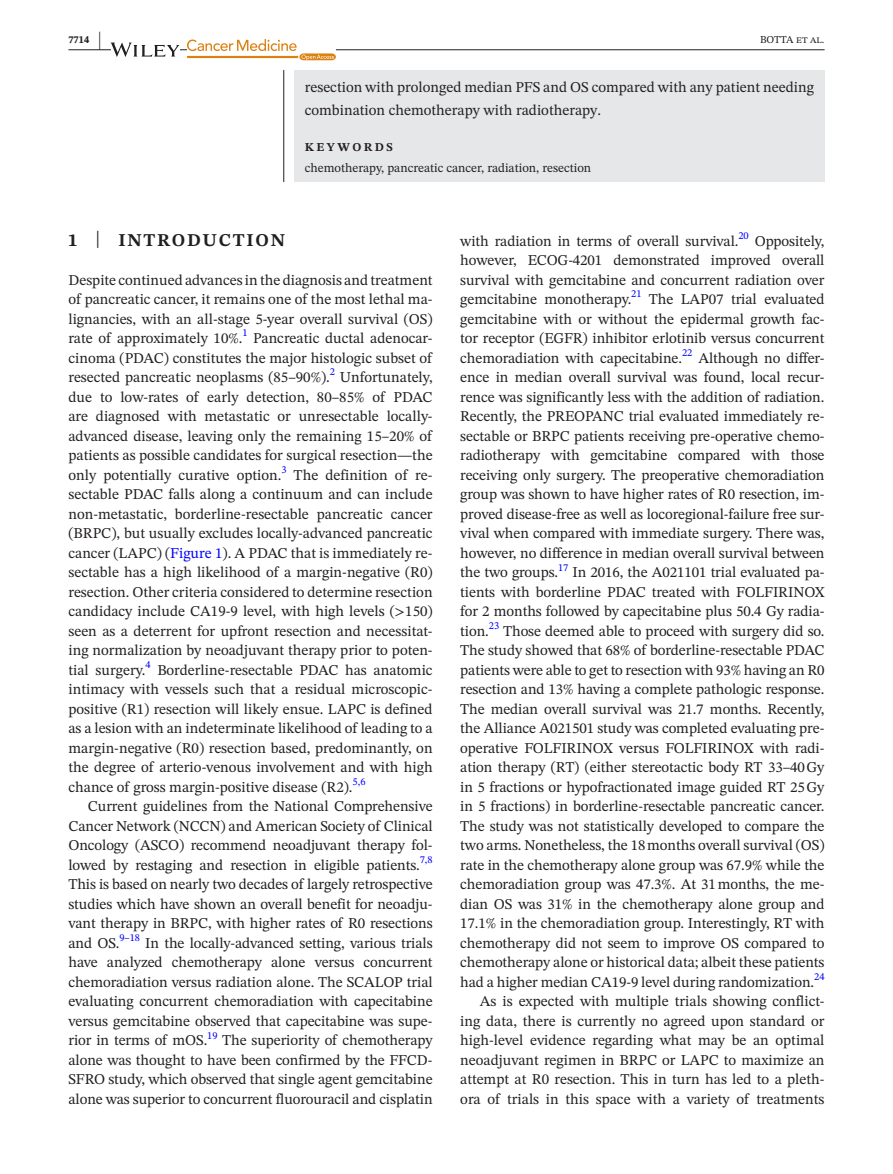
<style>
.page{position:relative;width:893px;height:1174px;background:#fff}
.page>*{position:absolute;margin:0;border:0;box-sizing:border-box;transform-origin:0 0}
.t1{font:700 18px "STIX Two Text";letter-spacing:.1em;color:#231f20}
.t2{font:15px/19.5px "STIX Two Text";letter-spacing:-.005em;color:#231f20;text-align:justify}
.t3{font:12.75px "STIX Two Text";color:#231f20}
.t4{font:700 12px "STIX Two Text";letter-spacing:.2em;color:#231f20}
.t5{font:10.5px "STIX Two Text";letter-spacing:-.005em;color:#00f}
.t6{font:10.5px "STIX Two Text";color:#231f20}
.t7{font:700 10.5px "STIX Two Text";color:#231f20}
.s1{font-size:21px}
.s2{font-weight:400;font-size:23.7px}
.s3{color:#00f}
.s4{font-family:"STIX"}
</style>
<div class="page">
<hr style="left:68px;top:49px;width:756px;height:1px;background:#231f20">
<svg style="left:111px;top:43px;width:68px;height:14px"></svg>
<svg style="left:187px;top:39px;width:149px;height:21px"></svg>
<div style="left:294px;top:70px;width:530px;height:112px;background:#e6e7e9"></div>
<hr style="left:283px;top:70px;width:1px;height:112px;background:#231f20">
<p class="t7" style="left:68px;top:32px;width:34px">7714 <span class="s1">|</span></p>
<p class="t6" style="left:760px;top:32px;width:66px">BOTTA et al.</p>
<p class="t2" style="left:305px;top:76px;width:511px;line-height:22.5px">resection with prolonged median PFS and OS compared with any patient needing combination chemotherapy with radiotherapy.</p>
<p class="t4" style="left:305px;top:138px;width:90px">KEYWORDS</p>
<p class="t3" style="left:305px;top:158px;width:288px">chemotherapy, pancreatic cancer, radiation, resection</p>
<p class="t1" style="left:68px;top:227px;width:218px">1 <span class="s2">|</span> INTRODUCTION</p>
<p class="t2" style="left:68px;top:270px;width:366px">Despite continued advances in the diagnosis and treatment of pancreatic cancer, it remains one of the most lethal ma&shy;lignancies, with an all-stage 5-year overall survival (OS) rate of approximately 10%.</p>
<p class="t5" style="left:242px;top:325px;width:7px">1</p>
<p class="t2" style="left:68px;top:328px;width:366px;text-indent:185px">Pancreatic ductal adenocar&shy;cinoma (PDAC) constitutes the major histologic subset of resected pancreatic neoplasms (85–90%).</p>
<p class="t5" style="left:330px;top:364px;width:7px">2</p>
<p class="t2" style="left:68px;top:367px;width:366px;text-indent:272px">Unfortunately, due to low-rates of early detection, 80–85% of PDAC are diagnosed with metastatic or unresectable locally&shy;advanced disease, leaving only the remaining 15–20% of patients as possible candidates for surgical resection—the only potentially curative option.</p>
<p class="t5" style="left:282px;top:462px;width:7px">3</p>
<p class="t2" style="left:68px;top:465px;width:366px;text-indent:225px">The definition of re&shy;sectable PDAC falls along a continuum and can include non-metastatic, borderline-resectable pancreatic cancer (BRPC), but usually excludes locally-advanced pancreatic cancer (LAPC) (<span class="s3">Figure 1</span>). A PDAC that is immediately re&shy;sectable has a high likelihood of a margin-negative (R0) resection. Other criteria considered to determine resection candidacy include CA19-9 level, with high levels (<span class="s4">&gt;</span>150) seen as a deterrent for upfront resection and necessitat&shy;ing normalization by neoadjuvant therapy prior to poten&shy;tial surgery.</p>
<p class="t5" style="left:145px;top:657px;width:7px">4</p>
<p class="t2" style="left:68px;top:660px;width:366px;text-indent:89px">Borderline-resectable PDAC has anatomic intimacy with vessels such that a residual microscopic&shy;positive (R1) resection will likely ensue. LAPC is defined as a lesion with an indeterminate likelihood of leading to a margin-negative (R0) resection based, predominantly, on the degree of arterio-venous involvement and with high chance of gross margin-positive disease (R2).</p>
<p class="t5" style="left:353px;top:774px;width:14px">5,6</p>
<p class="t2" style="left:68px;top:796px;width:366px;text-indent:20px">Current guidelines from the National Comprehensive Cancer Network (NCCN) and American Society of Clinical Oncology (ASCO) recommend neoadjuvant therapy fol&shy;lowed by restaging and resection in eligible patients.</p>
<p class="t5" style="left:420px;top:852px;width:14px">7,8</p>
<p class="t2" style="left:68px;top:874px;width:366px">This is based on nearly two decades of largely retrospective studies which have shown an overall benefit for neoadju&shy;vant therapy in BRPC, with higher rates of R0 resections and OS.</p>
<p class="t5" style="left:119px;top:930px;width:22px">9–18</p>
<p class="t2" style="left:68px;top:933px;width:366px;text-indent:77px">In the locally-advanced setting, various trials have analyzed chemotherapy alone versus concurrent chemoradiation versus radiation alone. The SCALOP trial evaluating concurrent chemoradiation with capecitabine versus gemcitabine observed that capecitabine was supe&shy;rior in terms of mOS.</p>
<p class="t5" style="left:207px;top:1027px;width:12px">19</p>
<p class="t2" style="left:68px;top:1030px;width:366px;text-indent:154px">The superiority of chemotherapy alone was thought to have been confirmed by the FFCD-SFRO study, which observed that single agent gemcitabine alone was superior to concurrent fluorouracil and cisplatin</p>
<p class="t2" style="left:460px;top:231px;width:366px">with radiation in terms of overall survival.<sup>20</sup> Oppositely, however, ECOG-4201 demonstrated improved overall survival with gemcitabine and concurrent radiation over gemcitabine monotherapy.</p>
<p class="t5" style="left:631px;top:286px;width:12px">21</p>
<p class="t2" style="left:460px;top:289px;width:366px;text-indent:189px">The LAP07 trial evaluated gemcitabine with or without the epidermal growth fac&shy;tor receptor (EGFR) inhibitor erlotinib versus concurrent chemoradiation with capecitabine.</p>
<p class="t5" style="left:682px;top:345px;width:12px">22</p>
<p class="t2" style="left:460px;top:348px;width:366px;text-indent:238px">Although no differ&shy;ence in median overall survival was found, local recur&shy;rence was significantly less with the addition of radiation.<br>Recently, the PREOPANC trial evaluated immediately re&shy;sectable or BRPC patients receiving pre-operative chemo&shy;radiotherapy with gemcitabine compared with those receiving only surgery. The preoperative chemoradiation group was shown to have higher rates of R0 resection, im&shy;proved disease-free as well as locoregional-failure free sur&shy;vival when compared with immediate surgery. There was, however, no difference in median overall survival between the two groups.</p>
<p class="t5" style="left:558px;top:559px;width:12px">17</p>
<p class="t2" style="left:460px;top:562px;width:366px;text-indent:112px">In 2016, the A021101 trial evaluated pa&shy;tients with borderline PDAC treated with FOLFIRINOX for 2 months followed by capecitabine plus 50.4 Gy radia&shy;tion.</p>
<p class="t5" style="left:489px;top:618px;width:12px">23</p>
<p class="t2" style="left:460px;top:621px;width:366px;text-align:right">Those deemed able to proceed with surgery did so.<br>The study showed that 68% of borderline-resectable PDAC patients were able to get to resection with 93% having an R0 resection and 13% having a complete pathologic response.<br>The median overall survival was 21.7 months. Recently, the Alliance A021501 study was completed evaluating pre&shy;operative FOLFIRINOX versus FOLFIRINOX with radi&shy;ation therapy (RT) (either stereotactic body RT 33–40Gy in 5 fractions or hypofractionated image guided RT 25Gy in 5 fractions) in borderline-resectable pancreatic cancer.<br>The study was not statistically developed to compare the two arms. Nonetheless, the 18months overall survival (OS) rate in the chemotherapy alone group was 67.9% while the chemoradiation group was 47.3%. At 31months, the me&shy;dian OS was 31% in the chemotherapy alone group and 17.1% in the chemoradiation group. Interestingly, RT with chemotherapy did not seem to improve OS compared to chemotherapy alone or historical data; albeit these patients had a higher median CA19-9 level during randomization.<sup>24<br></sup>As is expected with multiple trials showing conflict&shy;ing data, there is currently no agreed upon standard or high-level evidence regarding what may be an optimal neoadjuvant regimen in BRPC or LAPC to maximize an attempt at R0 resection. This in turn has led to a pleth&shy;ora of trials in this space with a variety of treatments</p>
</div>
